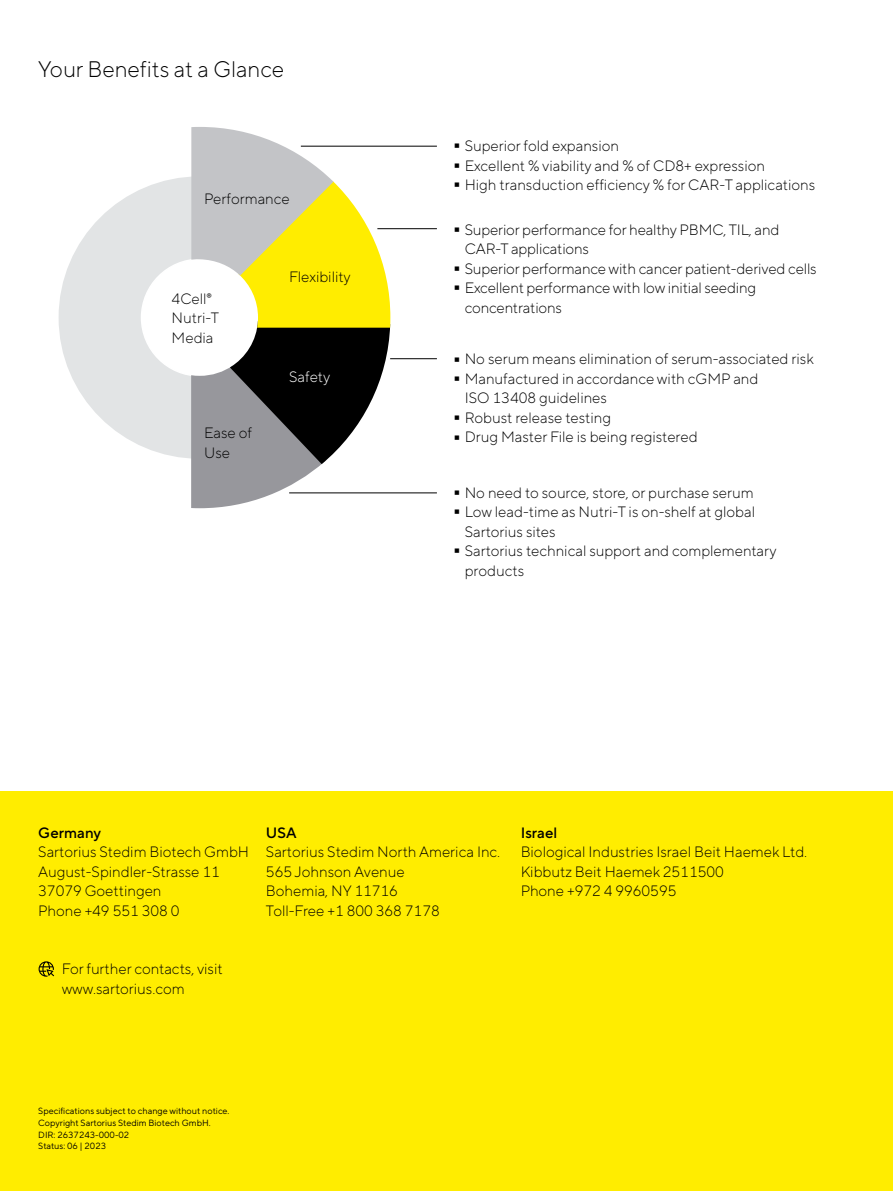
<style>
.page{position:relative;width:893px;height:1191px;background:#fff}
.page>*{position:absolute;margin:0;border:0;box-sizing:border-box;transform-origin:0 0}
.t1{font:300 95.25px "TT Norms Pro";color:#000;scale:.16 1}
.t2{font:300 22.5px "TT Norms Pro";color:#000}
.t3{font:300 15px/19.5px "TT Norms Pro";color:#000}
.t4{font:500 15px "TT Norms Pro";color:#000}
.t5{font:300 15px "TT Norms Pro";color:#fff}
.t6{font:9px/11.7px "TT Norms Pro";color:#000}
</style>
<div class="page">
<div style="left:0;top:791px;width:893px;height:400px;background:#ffed00"></div>
<div style="left:59px;top:176px;width:282px;height:283px;background:#e2e4e5;border-radius:50%"></div>
<div style="left:142px;top:259px;width:116px;height:117px;background:#fff;border-radius:50%"></div>
<svg style="left:191px;top:127px;width:199px;height:381px"></svg>
<hr style="left:301px;top:146px;width:136px;height:1px;background:#000">
<hr style="left:377px;top:228px;width:60px;height:1px;background:#000">
<hr style="left:390px;top:358px;width:47px;height:1px;background:#000">
<hr style="left:289px;top:492px;width:148px;height:1px;background:#000">
<svg style="left:39px;top:961px;width:15px;height:15px"></svg>
<h2 class="t2" style="left:38px;top:53px;width:247px">Your Benefits at a Glance</h2>
<p class="t3" style="left:204px;top:188px;width:87px">Performance</p>
<p class="t3" style="left:172px;top:288px;width:49px">4Cell®<br>Nutri-T<br>Media</p>
<p class="t3" style="left:204px;top:422px;width:49px">Ease of<br>Use</p>
<p class="t3" style="left:289px;top:266px;width:63px">Flexibility</p>
<p class="t5" style="left:289px;top:366px;width:43px">Safety</p>
<h1 class="t1" style="left:454px;top:72px;width:38px">-</h1>
<p class="t3" style="left:465px;top:135px;width:156px">Superior fold expansion</p>
<h1 class="t1" style="left:454px;top:92px;width:38px">-</h1>
<p class="t3" style="left:465px;top:155px;width:302px">Excellent % viability and % of CD8+ expression</p>
<h1 class="t1" style="left:454px;top:111px;width:38px">-</h1>
<p class="t3" style="left:465px;top:174px;width:352px">High transduction efficiency % for CAR-T applications</p>
<h1 class="t1" style="left:454px;top:156px;width:38px">-</h1>
<p class="t3" style="left:465px;top:219px;width:316px">Superior performance for healthy PBMC, TIL, and<br>CAR-T applications</p>
<h1 class="t1" style="left:454px;top:195px;width:38px">-</h1>
<p class="t3" style="left:465px;top:258px;width:354px">Superior performance with cancer patient-derived cells</p>
<h1 class="t1" style="left:454px;top:214px;width:38px">-</h1>
<p class="t3" style="left:465px;top:277px;width:293px">Excellent performance with low initial seeding concentrations</p>
<h1 class="t1" style="left:454px;top:286px;width:38px">-</h1>
<p class="t3" style="left:465px;top:348px;width:351px">No serum means elimination of serum-associated risk</p>
<h1 class="t1" style="left:454px;top:305px;width:38px">-</h1>
<p class="t3" style="left:465px;top:368px;width:295px">Manufactured in accordance with cGMP and<br>ISO 13408 guidelines</p>
<h1 class="t1" style="left:454px;top:344px;width:38px">-</h1>
<p class="t3" style="left:465px;top:407px;width:148px">Robust release testing</p>
<h1 class="t1" style="left:454px;top:364px;width:38px">-</h1>
<p class="t3" style="left:465px;top:426px;width:234px">Drug Master File is being registered</p>
<h1 class="t1" style="left:454px;top:419px;width:38px">-</h1>
<p class="t3" style="left:465px;top:482px;width:290px">No need to source, store, or purchase serum</p>
<h1 class="t1" style="left:454px;top:438px;width:38px">-</h1>
<p class="t3" style="left:465px;top:501px;width:292px">Low lead-time as Nutri-T is on-shelf at global<br>Sartorius sites</p>
<h1 class="t1" style="left:454px;top:477px;width:38px">-</h1>
<p class="t3" style="left:465px;top:540px;width:313px">Sartorius technical support and complementary products</p>
<p class="t4" style="left:38px;top:821px;width:64px">Germany</p>
<p class="t3" style="left:38px;top:841px;width:212px">Sartorius Stedim Biotech GmbH<br>August-Spindler-Strasse 11<br>37079 Goettingen<br>Phone +49 551 308 0</p>
<p class="t4" style="left:266px;top:821px;width:32px">USA</p>
<p class="t3" style="left:266px;top:841px;width:236px">Sartorius Stedim North America Inc.<br>565 Johnson Avenue<br>Bohemia, NY 11716<br>Toll-Free +1 800 368 7178</p>
<p class="t3" style="left:62px;top:958px;width:163px">For further contacts, visit www.sartorius.com</p>
<p class="t4" style="left:521px;top:821px;width:38px">Israel</p>
<p class="t3" style="left:521px;top:841px;width:288px">Biological Industries Israel Beit Haemek Ltd.<br>Kibbutz Beit Haemek 2511500<br>Phone +972 4 9960595</p>
<p class="t6" style="left:38px;top:1104px;width:193px">Specifications subject to change without notice.<br>Copyright Sartorius Stedim Biotech GmbH.<br>DIR: 2637243-000-02<br>Status: 06 | 2023</p>
</div>
